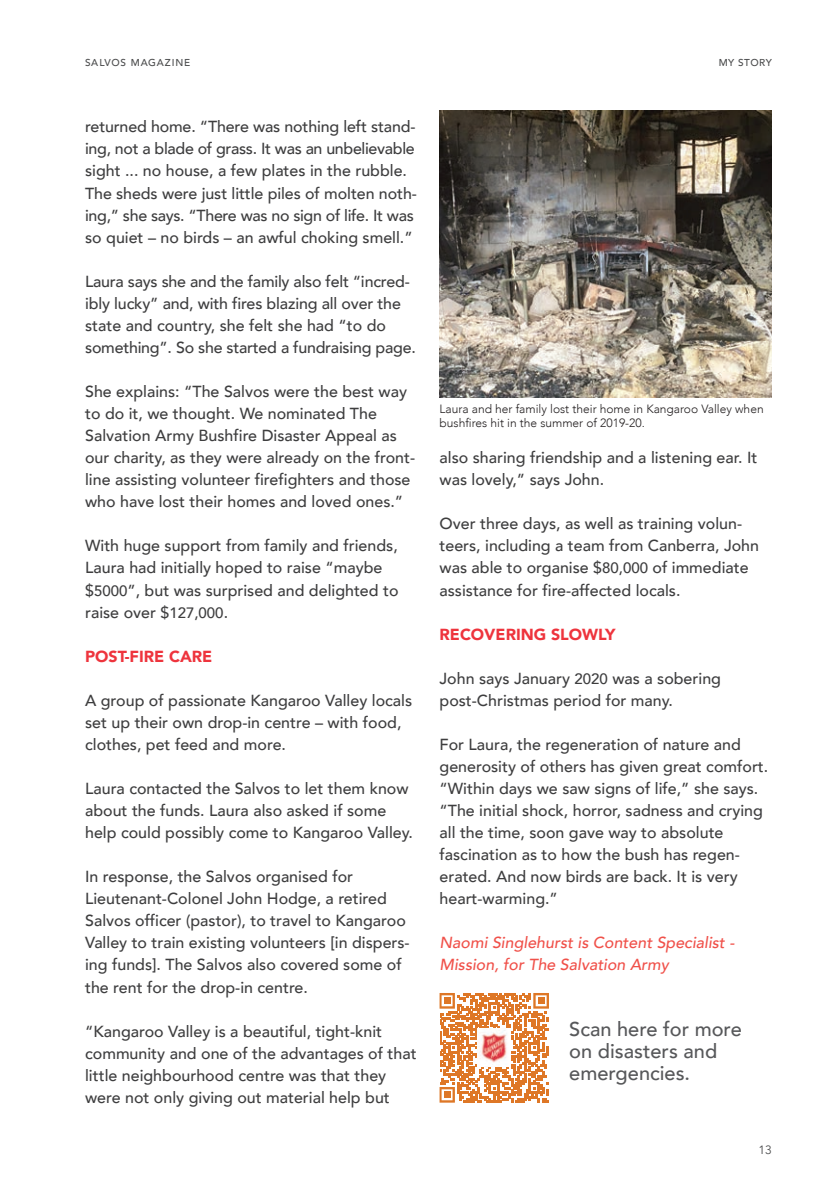
<style>
.page{position:relative;width:840px;height:1191px;background:#fff}
.page>*{position:absolute;margin:0;border:0;box-sizing:border-box;transform-origin:0 0}
.Salvos_Subhead{font:500 20px/22px "Avenir";color:#57585a}
.Body{font:500 16px/22px "Avenir";color:#3e3e3f}
.Salvos_Writer_Blurb{font:italic 500 16px/22px "Avenir";color:#f0514a}
.Intext_Subhead{font:900 16px "Avenir";color:#ee343d}
.Image_Caption{font:300 12px/14.4px "Avenir";color:#231f20}
.t1{font:12px "Avenir";color:#4b4c4d}
.Page_name_-_Right{font:500 10px "Avenir";letter-spacing:.08em;color:#4b4c4d}
.Page_name_-_Right-2{font:500 10px "Avenir";letter-spacing:.06em;color:#4b4c4d}
.s1{font-size:15px}
</style>
<div class="page">
<img style="left:439px;top:110px;width:332px;height:287px">
<svg style="left:439px;top:993px;width:109px;height:109px"></svg>
<div style="left:443px;top:997px;width:7px;height:7px;background:#de7726"></div>
<div style="left:537px;top:997px;width:7px;height:7px;background:#de7726"></div>
<div style="left:443px;top:1091px;width:7px;height:7px;background:#de7726"></div>
<img style="left:477px;top:1028px;width:33px;height:38px">
<p class="Page_name_-_Right" style="left:85px;top:54px;width:107px">SALVOS MAGAZINE</p>
<p class="Body" style="left:85px;top:115px;width:333px">returned home. “There was nothing left stand&shy;ing, not a blade of grass. It was an unbelievable sight ... no house, a few plates in the rubble.<br>The sheds were just little piles of molten noth&shy;ing,” she says. “There was no sign of life. It was so quiet – no birds – an awful choking smell.”</p>
<p class="Body" style="left:85px;top:269px;width:332px">Laura says she and the family also felt “incred&shy;ibly lucky” and, with fires blazing all over the state and country, she felt she had “to do something”. So she started a fundraising page.</p>
<p class="Body" style="left:85px;top:379px;width:331px">She explains: “The Salvos were the best way to do it, we thought. We nominated The Salvation Army Bushfire Disaster Appeal as our charity, as they were already on the front&shy;line assisting volunteer firefighters and those who have lost their homes and loved ones.”</p>
<p class="Body" style="left:85px;top:534px;width:315px">With huge support from family and friends, Laura had initially hoped to raise “maybe $<span class="s1">5000</span>”, but was surprised and delighted to raise over $<span class="s1">127,000</span>.</p>
<p class="Intext_Subhead" style="left:85px;top:642px;width:129px">POST-FIRE CARE</p>
<p class="Body" style="left:85px;top:688px;width:328px">A group of passionate Kangaroo Valley locals set up their own drop-in centre – with food, clothes, pet feed and more.</p>
<p class="Body" style="left:85px;top:776px;width:329px">Laura contacted the Salvos to let them know about the funds. Laura also asked if some help could possibly come to Kangaroo Valley.</p>
<p class="Body" style="left:85px;top:864px;width:326px">In response, the Salvos organised for Lieutenant-Colonel John Hodge, a retired Salvos officer (pastor), to travel to Kangaroo Valley to train existing volunteers [in dispers&shy;ing funds]. The Salvos also covered some of the rent for the drop-in centre.</p>
<p class="Body" style="left:85px;top:1019px;width:333px">“Kangaroo Valley is a beautiful, tight-knit community and one of the advantages of that little neighbourhood centre was that they were not only giving out material help but</p>
<p class="Page_name_-_Right-2" style="left:718px;top:54px;width:55px">MY STORY</p>
<p class="Image_Caption" style="left:439px;top:402px;width:325px">Laura and her family lost their home in Kangaroo Valley when bushfires hit in the summer of 2019-20.</p>
<p class="Body" style="left:439px;top:446px;width:319px">also sharing friendship and a listening ear. It was lovely,” says John.</p>
<p class="Body" style="left:439px;top:512px;width:321px">Over three days, as well as training volun&shy;teers, including a team from Canberra, John was able to organise $<span class="s1">80,000</span> of immediate assistance for fire-affected locals.</p>
<p class="Intext_Subhead" style="left:439px;top:620px;width:177px">RECOVERING SLOWLY</p>
<p class="Body" style="left:439px;top:666px;width:283px">John says January <span class="s1">2020</span> was a sobering post-Christmas period for many.</p>
<p class="Body" style="left:439px;top:732px;width:330px">For Laura, the regeneration of nature and generosity of others has given great comfort. “Within days we saw signs of life,” she says. “The initial shock, horror, sadness and crying all the time, soon gave way to absolute fascination as to how the bush has regen&shy;erated. And now birds are back. It is very heart-warming.”</p>
<p class="Salvos_Writer_Blurb" style="left:439px;top:932px;width:296px">Naomi Singlehurst is Content Specialist -<br>Mission, for The Salvation Army</p>
<p class="Salvos_Subhead" style="left:569px;top:1016px;width:174px">Scan here for more on disasters and emergencies.</p>
<p class="t1" style="left:758px;top:1142px;width:15px">13</p>
</div>
